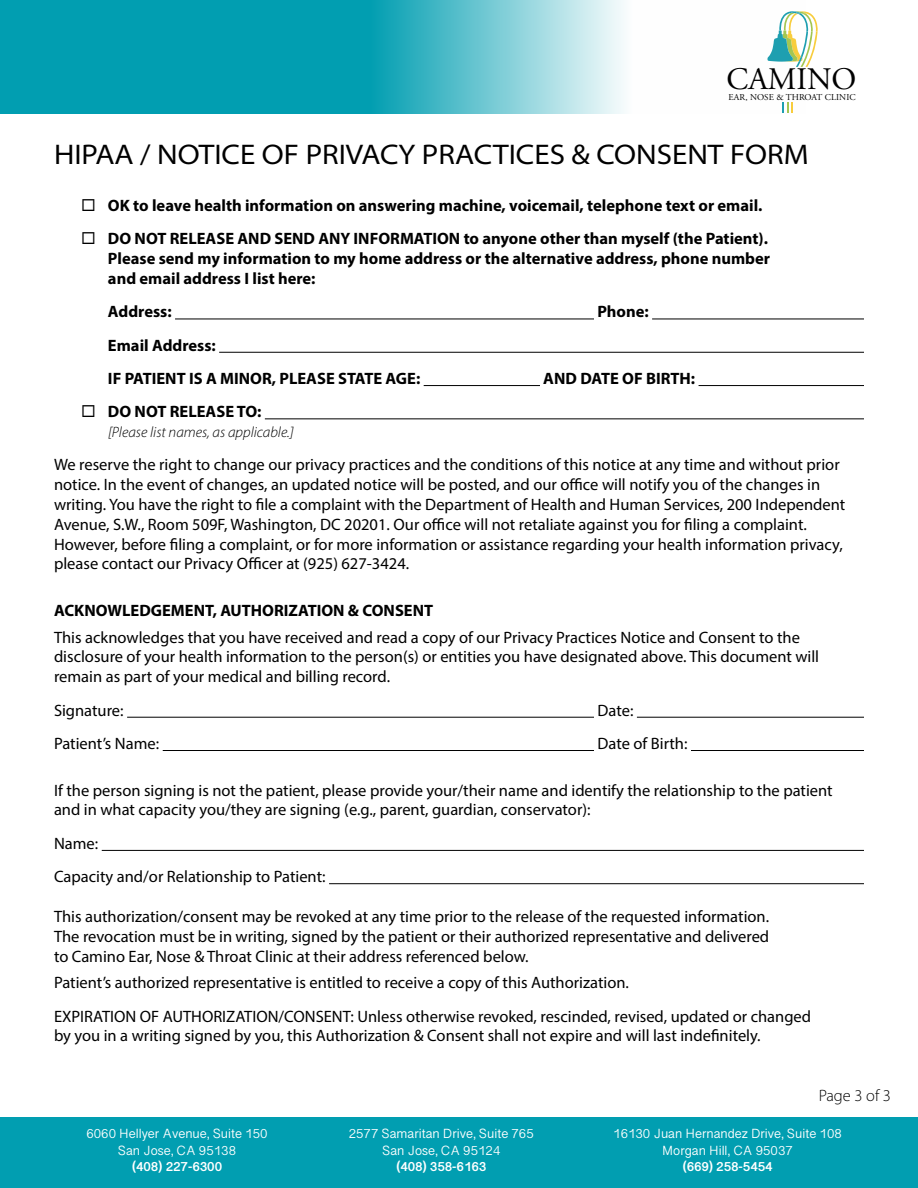
<style>
.page{position:relative;width:918px;height:1188px;background:#fff}
.page>*{position:absolute;margin:0;border:0;box-sizing:border-box;transform-origin:0 0}
.t1{font:31.35px "Adobe Garamond Pro";color:#000}
.t2{font:semi-expanded 28.5px "Myriad Pro";color:#000}
.t3{font:16.5px/19.8px "Myriad Pro";color:#000}
.t4{font:700 16.5px/19.8px "Myriad Pro";color:#000}
.t5{font:300 16.5px "Myriad Pro";color:#000}
.t6{font:italic 300 15px "Myriad Pro";color:#000}
.t7{font:13.5px/16.5px "Myanmar Sangam MN";color:#fff;text-align:center}
.t8{font:700 13.5px "Myanmar Sangam MN";color:#fff}
.t9{font:9px "Adobe Garamond Pro";letter-spacing:.01em;color:#000}
</style>
<div class="page">
<hr style="left:175px;top:319px;width:419px;height:1px;background:#000">
<hr style="left:652px;top:319px;width:212px;height:1px;background:#000">
<hr style="left:219px;top:352px;width:645px;height:1px;background:#000">
<hr style="left:424px;top:385px;width:116px;height:1px;background:#000">
<hr style="left:699px;top:385px;width:165px;height:1px;background:#000">
<hr style="left:265px;top:418px;width:599px;height:1px;background:#000">
<hr style="left:127px;top:717px;width:467px;height:1px;background:#000">
<hr style="left:637px;top:717px;width:227px;height:1px;background:#000">
<hr style="left:163px;top:750px;width:431px;height:1px;background:#000">
<hr style="left:691px;top:750px;width:173px;height:1px;background:#000">
<hr style="left:102px;top:850px;width:762px;height:1px;background:#000">
<hr style="left:329px;top:883px;width:535px;height:1px;background:#000">
<svg style="left:0;top:0;width:793px;height:114px"></svg>
<div style="left:0;top:1118px;width:918px;height:70px;background:#019eb1"></div>
<svg style="left:767px;top:11px;width:51px;height:56px"></svg>
<svg style="left:782px;top:102px;width:11px;height:10px"></svg>
<h1 class="t1" style="left:727px;top:60px;width:131px">CAMINO</h1>
<p class="t9" style="left:729px;top:92px;width:129px">EAR, NOSE &amp; THROAT CLINIC</p>
<h2 class="t2" style="left:54px;top:137px;width:756px">HIPAA / NOTICE OF PRIVACY PRACTICES &amp; CONSENT FORM</h2>
<p class="t4" style="left:81px;top:195px;width:683px">◻ OK to leave health information on answering machine, voicemail, telephone text or email.</p>
<p class="t4" style="left:108px;top:228px;width:664px;text-indent:-27px">◻ DO NOT RELEASE AND SEND ANY INFORMATION to anyone other than myself (the Patient).<br>Please send my information to my home address or the alternative address, phone number and email address I list here:</p>
<p class="t4" style="left:108px;top:301px;width:65px">Address:</p>
<p class="t4" style="left:597px;top:301px;width:53px">Phone:</p>
<p class="t4" style="left:108px;top:328px;width:314px;line-height:33.3px">Email Address:<br>IF PATIENT IS A MINOR, PLEASE STATE AGE:</p>
<p class="t4" style="left:543px;top:368px;width:153px">AND DATE OF BIRTH:</p>
<p class="t4" style="left:81px;top:401px;width:182px">◻ DO NOT RELEASE TO:</p>
<p class="t6" style="left:108px;top:423px;width:187px">[Please list names, as applicable.]</p>
<p class="t3" style="left:54px;top:455px;width:793px">We reserve the right to change our privacy practices and the conditions of this notice at any time and without prior notice. In the event of changes, an updated notice will be posted, and our office will notify you of the changes in writing. You have the right to file a complaint with the Department of Health and Human Services, 200 Independent Avenue, S.W., Room 509F, Washington, DC 20201. Our office will not retaliate against you for filing a complaint.<br>However, before filing a complaint, or for more information or assistance regarding your health information privacy, please contact our Privacy Officer at (925) 627-3424.</p>
<p class="t4" style="left:54px;top:600px;width:381px">ACKNOWLEDGEMENT, AUTHORIZATION &amp; CONSENT</p>
<p class="t3" style="left:54px;top:627px;width:767px">This acknowledges that you have received and read a copy of our Privacy Practices Notice and Consent to the disclosure of your health information to the person(s) or entities you have designated above. This document will remain as part of your medical and billing record.</p>
<p class="t3" style="left:54px;top:700px;width:71px">Signature:</p>
<p class="t3" style="left:598px;top:700px;width:37px">Date:</p>
<p class="t3" style="left:54px;top:733px;width:107px">Patient’s Name:</p>
<p class="t3" style="left:598px;top:733px;width:92px">Date of Birth:</p>
<p class="t3" style="left:54px;top:780px;width:780px">If the person signing is not the patient, please provide your/their name and identify the relationship to the patient and in what capacity you/they are signing (e.g., parent, guardian, conservator):</p>
<p class="t3" style="left:54px;top:826px;width:273px;line-height:33.3px">Name:<br>Capacity and/or Relationship to Patient:</p>
<p class="t3" style="left:54px;top:906px;width:717px;text-align:justify">This authorization/consent may be revoked at any time prior to the release of the requested information.<br>The revocation must be in writing, signed by the patient or their authorized representative and delivered to Camino Ear, Nose &amp; Throat Clinic at their address referenced below.</p>
<p class="t3" style="left:54px;top:966px;width:759px;line-height:33.3px">Patient’s authorized representative is entitled to receive a copy of this Authorization.<br>EXPIRATION OF AUTHORIZATION/CONSENT: Unless otherwise revoked, rescinded, revised, updated or changed</p>
<p class="t3" style="left:54px;top:1026px;width:708px">by you in a writing signed by you, this Authorization &amp; Consent shall not expire and will last indefinitely.</p>
<p class="t7" style="left:86px;top:1125px;width:183px">6060 Hellyer Avenue, Suite 150<br>San Jose, CA 95138</p>
<p class="t8" style="left:132px;top:1159px;width:92px">(408) 227-6300</p>
<p class="t7" style="left:349px;top:1125px;width:187px">2577 Samaritan Drive, Suite 765<br>San Jose, CA 95124</p>
<p class="t8" style="left:396px;top:1159px;width:92px">(408) 358-6163</p>
<p class="t5" style="left:819px;top:1086px;width:74px">Page 3 of 3</p>
<p class="t7" style="left:613px;top:1125px;width:230px">16130 Juan Hernandez Drive, Suite 108<br>Morgan Hill, CA 95037</p>
<p class="t8" style="left:683px;top:1159px;width:92px">(669) 258-5454</p>
</div>
